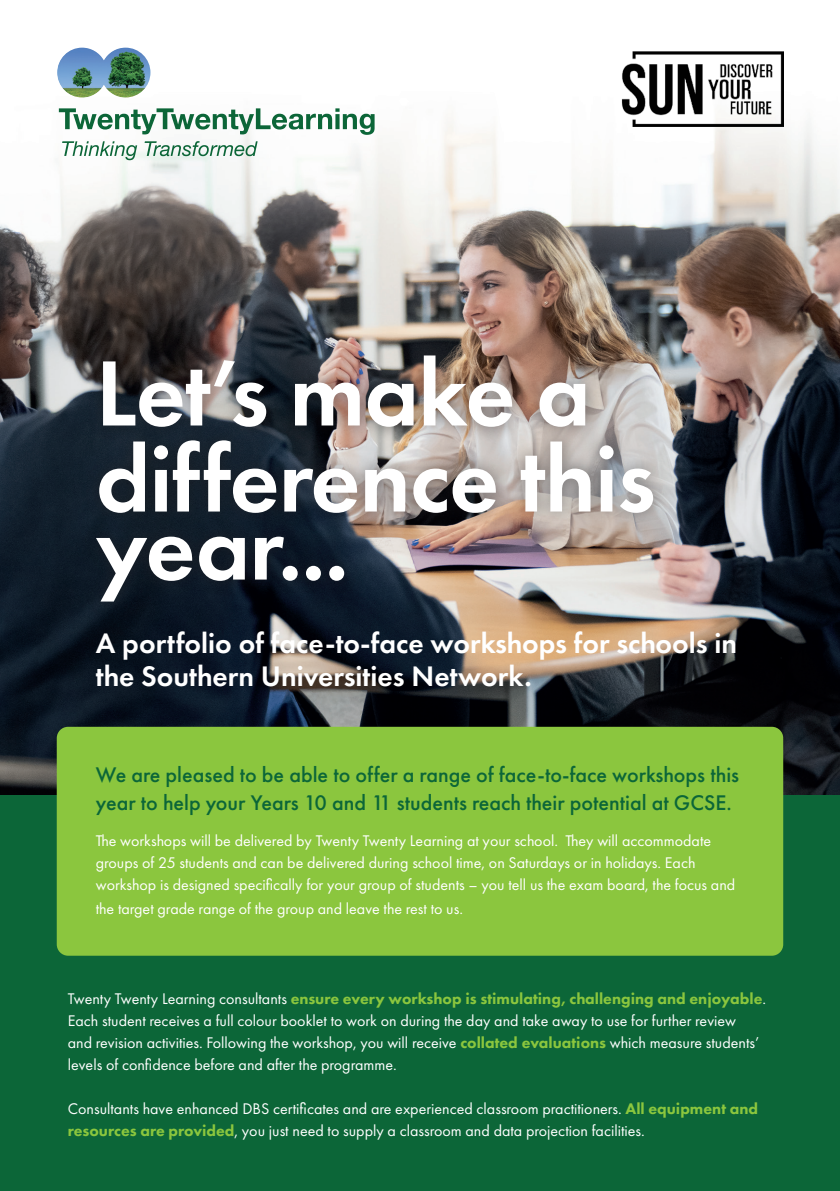
<style>
.page{position:relative;width:840px;height:1191px;background:#fff}
.page>*{position:absolute;margin:0;border:0;box-sizing:border-box;transform-origin:0 0}
.t1{font:600 96px/86px "Futura PT";letter-spacing:-.01em;color:#fff}
.t2{font:600 29.4px/32.8px "Futura PT";color:#fff}
.t3{font:500 22px/28px "Futura PT";color:#0c6638}
.t4{font:16px/22px "Futura PT";color:#fff}
.s1{font-weight:800;color:#8bc63e}
</style>
<div class="page">
<img style="left:0;top:47px;width:839px;height:748px">
<svg style="left:59px;top:108px;width:315px;height:27px"></svg>
<svg style="left:62px;top:141px;width:75px;height:19px"></svg>
<svg style="left:144px;top:141px;width:113px;height:15px"></svg>
<img style="left:57px;top:48px;width:93px;height:49px">
<div style="left:0;top:795px;width:839px;height:396px;background:#0c6638"></div>
<img style="left:620px;top:52px;width:162px;height:74px">
<div style="left:57px;top:727px;width:725px;height:228px;background:#8bc63e;border-radius:11px"></div>
<div style="left:83px;top:341px;width:585px;height:275px;background:#231f20;opacity:.5"></div>
<p class="t1" style="left:96px;top:349px;width:561px">Let’s make a difference this</p>
<p class="t1" style="left:96px;top:503px;width:254px">year...</p>
<p class="t2" style="left:96px;top:627px;width:642px">A portfolio of face-to-face workshops for schools in the Southern Universities Network.</p>
<p class="t3" style="left:96px;top:760px;width:644px">We are pleased to be able to offer a range of face-to-face workshops this year to help your Years 10 and 11 students reach their potential at GCSE.</p>
<p class="t4" style="left:96px;top:829px;width:640px">The workshops will be delivered by Twenty Twenty Learning at your school. They will accommodate groups of 25 students and can be delivered during school time, on Saturdays or in holidays. Each workshop is designed specifically for your group of students – you tell us the exam board, the focus and</p>
<p class="t4" style="left:96px;top:897px;width:368px">the target grade range of the group and leave the rest to us.</p>
<p class="t4" style="left:68px;top:987px;width:699px">Twenty Twenty Learning consultants <span class="s1">ensure every workshop is stimulating, challenging and enjoyable</span>.<br>Each student receives a full colour booklet to work on during the day and take away to use for further review<br>and revision activities. Following the workshop, you will receive <span class="s1">collated evaluations</span> which measure students’ levels of confidence before and after the programme.</p>
<p class="t4" style="left:68px;top:1097px;width:691px">Consultants have enhanced DBS certificates and are experienced classroom practitioners. <span class="s1">All equipment and resources are provided</span>, you just need to supply a classroom and data projection facilities.</p>
</div>
